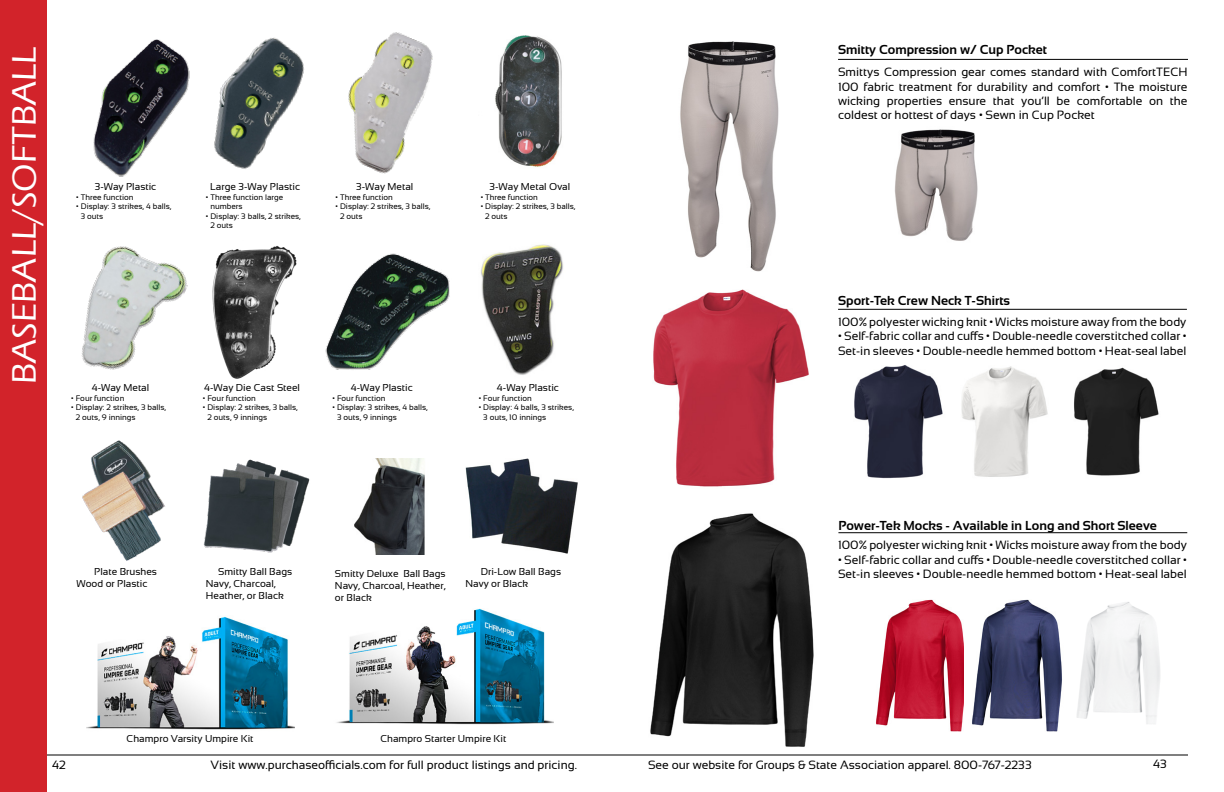
<style>
.page{position:relative;width:1224px;height:792px;background:#fff}
.page>*{position:absolute;margin:0;border:0;box-sizing:border-box;transform-origin:0 0}
.t1{font:500 35px "Eras ITC";color:#fff}
.t2{font:700 13px "Sansation";color:#000}
.t3{font:12px/14.4px "Sansation";color:#000}
.t4{font:10px/12px "Sansation";color:#000}
.t5{font:8px/9.6px "Sansation";color:#000}
</style>
<div class="page">
<hr style="left:36px;top:754px;width:1152px;height:2px;background:#000">
<img style="left:93px;top:39px;width:97px;height:138px">
<img style="left:214px;top:37px;width:90px;height:132px">
<img style="left:348px;top:32px;width:85px;height:142px">
<img style="left:325px;top:253px;width:125px;height:117px">
<img style="left:81px;top:246px;width:107px;height:124px">
<img style="left:495px;top:35px;width:67px;height:132px">
<img style="left:212px;top:245px;width:85px;height:134px">
<img style="left:481px;top:244px;width:82px;height:131px">
<div style="left:0;top:0;width:46px;height:792px;background:#d2232a"></div>
<img style="left:82px;top:440px;width:83px;height:121px">
<img style="left:203px;top:459px;width:107px;height:93px">
<img style="left:354px;top:459px;width:71px;height:96px">
<img style="left:466px;top:459px;width:112px;height:95px">
<img style="left:86px;top:616px;width:208px;height:114px">
<img style="left:336px;top:609px;width:217px;height:116px">
<img style="left:680px;top:41px;width:99px;height:231px">
<hr style="left:838px;top:59px;width:350px;height:1px;background:#000">
<img style="left:894px;top:129px;width:84px;height:112px">
<img style="left:650px;top:513px;width:164px;height:234px">
<hr style="left:838px;top:532px;width:349px;height:1px;background:#000">
<img style="left:876px;top:599px;width:88px;height:132px">
<img style="left:972px;top:599px;width:90px;height:132px">
<img style="left:1077px;top:602px;width:83px;height:122px">
<img style="left:653px;top:290px;width:156px;height:197px">
<hr style="left:838px;top:309px;width:349px;height:1px;background:#000">
<img style="left:854px;top:365px;width:89px;height:114px">
<img style="left:961px;top:366px;width:87px;height:111px">
<img style="left:1074px;top:367px;width:85px;height:109px">
<h1 class="t1" style="left:5px;top:384px;width:339px;rotate:-90deg">BASEBALL/SOFTBALL</h1>
<p class="t4" style="left:95px;top:180px;width:63px">3-Way Plastic</p>
<p class="t5" style="left:76px;top:192px;width:59px">• Three function</p>
<p class="t5" style="left:81px;top:202px;width:92px;text-indent:-4px">• Display: 3 strikes, 4 balls,<br>3 outs</p>
<p class="t4" style="left:92px;top:381px;width:59px">4-Way Metal</p>
<p class="t5" style="left:71px;top:393px;width:55px">• Four function</p>
<p class="t5" style="left:76px;top:403px;width:92px;text-indent:-4px">• Display: 2 strikes, 3 balls,<br>2 outs, 9 innings</p>
<p class="t4" style="left:210px;top:180px;width:91px">Large 3-Way Plastic</p>
<p class="t5" style="left:210px;top:192px;width:74px;text-indent:-4px">• Three function large numbers</p>
<p class="t5" style="left:210px;top:211px;width:92px;text-indent:-4px">• Display: 3 balls, 2 strikes,<br>2 outs</p>
<p class="t4" style="left:204px;top:381px;width:97px">4-Way Die Cast Steel</p>
<p class="t5" style="left:203px;top:393px;width:55px">• Four function</p>
<p class="t5" style="left:207px;top:403px;width:92px;text-indent:-4px">• Display: 2 strikes, 3 balls,<br>2 outs, 9 innings</p>
<p class="t4" style="left:356px;top:180px;width:59px">3-Way Metal</p>
<p class="t5" style="left:336px;top:192px;width:59px">• Three function</p>
<p class="t5" style="left:340px;top:202px;width:92px;text-indent:-4px">• Display: 2 strikes, 3 balls,<br>2 outs</p>
<p class="t4" style="left:351px;top:381px;width:63px">4-Way Plastic</p>
<p class="t5" style="left:333px;top:393px;width:55px">• Four function</p>
<p class="t5" style="left:337px;top:403px;width:92px;text-indent:-4px">• Display: 3 strikes, 4 balls,<br>3 outs, 9 innings</p>
<p class="t4" style="left:490px;top:180px;width:82px">3-Way Metal Oval</p>
<p class="t5" style="left:481px;top:192px;width:59px">• Three function</p>
<p class="t5" style="left:485px;top:202px;width:92px;text-indent:-4px">• Display: 2 strikes, 3 balls,<br>2 outs</p>
<p class="t4" style="left:497px;top:381px;width:63px">4-Way Plastic</p>
<p class="t5" style="left:479px;top:393px;width:55px">• Four function</p>
<p class="t5" style="left:483px;top:403px;width:92px;text-indent:-4px">• Display: 4 balls, 3 strikes,<br>3 outs, 10 innings</p>
<p class="t4" style="left:76px;top:566px;width:82px;text-indent:18px">Plate Brushes<br>Wood or Plastic</p>
<p class="t4" style="left:206px;top:566px;width:88px;text-indent:12px">Smitty Ball Bags<br>Navy, Charcoal,<br>Heather, or Black</p>
<p class="t4" style="left:335px;top:568px;width:112px;text-align:justify">Smitty Deluxe Ball Bags Navy, Charcoal, Heather, or Black</p>
<p class="t4" style="left:466px;top:566px;width:97px;text-indent:15px">Dri-Low Ball Bags<br>Navy or Black</p>
<p class="t2" style="left:838px;top:42px;width:210px">Smitty Compression w/ Cup Pocket</p>
<p class="t3" style="left:838px;top:65px;width:351px;text-align:justify">Smittys Compression gear comes standard with ComfortTECH 100 fabric treatment for durability and comfort • The moisture wicking properties ensure that you’ll be comfortable on the coldest or hottest of days • Sewn in Cup Pocket</p>
<p class="t2" style="left:838px;top:293px;width:174px">Sport-Tek Crew Neck T-Shirts</p>
<p class="t3" style="left:838px;top:315px;width:350px">100% polyester wicking knit • Wicks moisture away from the body</p>
<p class="t3" style="left:838px;top:329px;width:350px">• Self-fabric collar and cuffs • Double-needle coverstitched collar •<br>Set-in sleeves • Double-needle hemmed bottom • Heat-seal label</p>
<p class="t2" style="left:838px;top:518px;width:320px">Power-Tek Mocks - Available in Long and Short Sleeve</p>
<p class="t3" style="left:838px;top:538px;width:350px">100% polyester wicking knit • Wicks moisture away from the body</p>
<p class="t3" style="left:838px;top:552px;width:350px">• Self-fabric collar and cuffs • Double-needle coverstitched collar •<br>Set-in sleeves • Double-needle hemmed bottom • Heat-seal label</p>
<p class="t4" style="left:127px;top:732px;width:128px">Champro Varsity Umpire Kit</p>
<p class="t4" style="left:380px;top:732px;width:127px">Champro Starter Umpire Kit</p>
<p class="t3" style="left:52px;top:758px;width:15px">42</p>
<p class="t3" style="left:211px;top:758px;width:368px">Visit www.purchaseofficials.com for full product listings and pricing.</p>
<p class="t3" style="left:648px;top:758px;width:385px">See our website for Groups &amp; State Association apparel. 800-767-2233</p>
<p class="t3" style="left:1153px;top:757px;width:15px">43</p>
</div>
